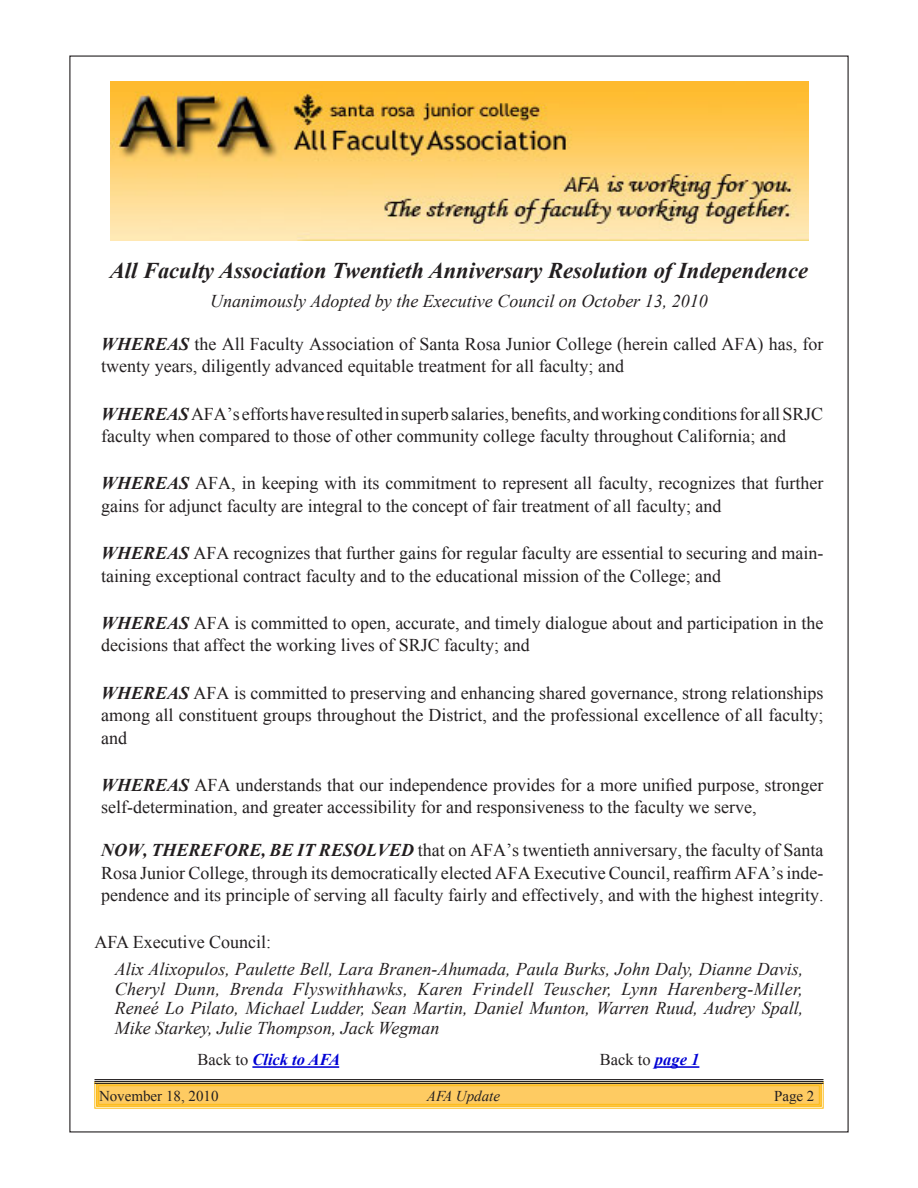
<style>
.page{position:relative;width:918px;height:1188px;background:#fff}
.page>*{position:absolute;margin:0;border:0;box-sizing:border-box;transform-origin:0 0}
.t1{font:italic 700 22.5px "Times New Roman";color:#231f20}
.t2{font:18px/22.5px "Times New Roman";color:#231f20}
.t3{font:italic 18px/19.5px "Times New Roman";color:#231f20;text-align:justify}
.Body_Text_11{font:italic 700 16.5px "Times New Roman";color:#0000d4}
.Body_Text_11-2{font:16.5px "Times New Roman";color:#231f20}
.Subhead_1{font:15px "Times New Roman";color:#231f20}
.Subhead_1-2{font:italic 15px "Times New Roman";color:#231f20}
.s1{font-weight:700;font-style:italic}
.s2{font-weight:700;font-style:italic;color:#0000d4}
.s3{font-weight:400;font-style:normal;color:#231f20}
</style>
<div class="page">
<svg style="left:94px;top:1082px;width:730px;height:27px;background:#fbcc69"></svg>
<div style="left:96px;top:1083px;width:726px;height:24px;border:1px solid #fcba13"></div>
<div style="left:98px;top:1085px;width:722px;height:20px;border:1px solid #fcba13"></div>
<hr style="left:94px;top:1079px;width:730px;height:1px;background:#231f20">
<hr style="left:94px;top:1081px;width:730px;height:1px;background:#231f20">
<hr style="left:94px;top:1083px;width:730px;height:1px;background:#231f20">
<hr style="left:252px;top:1066px;width:87px;height:2px;background:#0000d4">
<img style="left:110px;top:81px;width:699px;height:160px">
<hr style="left:655px;top:1066px;width:44px;height:2px;background:#0000d4">
<p class="t1" style="left:110px;top:258px;width:700px">All Faculty Association Twentieth Anniversary Resolution of Independence</p>
<p class="t3" style="left:210px;top:291px;width:499px">Unanimously Adopted by the Executive Council on October 13, 2010</p>
<p class="t2" style="left:101px;top:332px;width:724px"><span class="s1">WHEREAS</span> the All Faculty Association of Santa Rosa Junior College (herein called AFA) has, for twenty years, diligently advanced equitable treatment for all faculty; and</p>
<p class="t2" style="left:101px;top:402px;width:723px"><span class="s1">WHEREAS</span> AFA’s efforts have resulted in superb salaries, benefits, and working conditions for all SRJC faculty when compared to those of other community college faculty throughout California; and</p>
<p class="t2" style="left:101px;top:472px;width:724px"><span class="s1">WHEREAS</span> AFA, in keeping with its commitment to represent all faculty, recognizes that further gains for adjunct faculty are integral to the concept of fair treatment of all faculty; and</p>
<p class="t2" style="left:101px;top:542px;width:724px"><span class="s1">WHEREAS</span> AFA recognizes that further gains for regular faculty are essential to securing and main&shy;taining exceptional contract faculty and to the educational mission of the College; and</p>
<p class="t2" style="left:101px;top:611px;width:724px"><span class="s1">WHEREAS</span> AFA is committed to open, accurate, and timely dialogue about and participation in the decisions that affect the working lives of SRJC faculty; and</p>
<p class="t2" style="left:101px;top:681px;width:724px;text-align:justify"><span class="s1">WHEREAS</span> AFA is committed to preserving and enhancing shared governance, strong relationships among all constituent groups throughout the District, and the professional excellence of all faculty; and</p>
<p class="t2" style="left:101px;top:773px;width:724px"><span class="s1">WHEREAS</span> AFA understands that our independence provides for a more unified purpose, stronger self-determination, and greater accessibility for and responsiveness to the faculty we serve,</p>
<p class="t2" style="left:101px;top:839px;width:724px;text-align:justify"><span class="s1">NOW, THEREFORE, BE IT RESOLVED</span> that on AFA’s twentieth anniversary, the faculty of Santa Rosa Junior College, through its democratically elected AFA Executive Council, reaffirm AFA’s inde&shy;pendence and its principle of serving all faculty fairly and effectively, and with the highest integrity.</p>
<p class="t2" style="left:94px;top:931px;width:178px">AFA Executive Council:</p>
<p class="t3" style="left:115px;top:959px;width:690px">Alix Alixopulos, Paulette Bell, Lara Branen-Ahumada, Paula Burks, John Daly, Dianne Davis, Cheryl Dunn, Brenda Flyswithhawks, Karen Frindell Teuscher, Lynn Harenberg-Miller, Reneé Lo Pilato, Michael Ludder, Sean Martin, Daniel Munton, Warren Ruud, Audrey Spall, Mike Starkey, Julie Thompson, Jack Wegman</p>
<p class="Body_Text_11-2" style="left:600px;top:1050px;width:101px">Back to <span class="s2">page 1</span></p>
<p class="Body_Text_11" style="left:197px;top:1050px;width:144px"><span class="s3">Back to</span> Click to AFA</p>
<p class="Subhead_1" style="left:99px;top:1087px;width:121px">November 18, 2010</p>
<p class="Subhead_1-2" style="left:427px;top:1087px;width:75px">AFA Update</p>
<p class="Subhead_1" style="left:774px;top:1087px;width:42px">Page 2</p>
</div>
